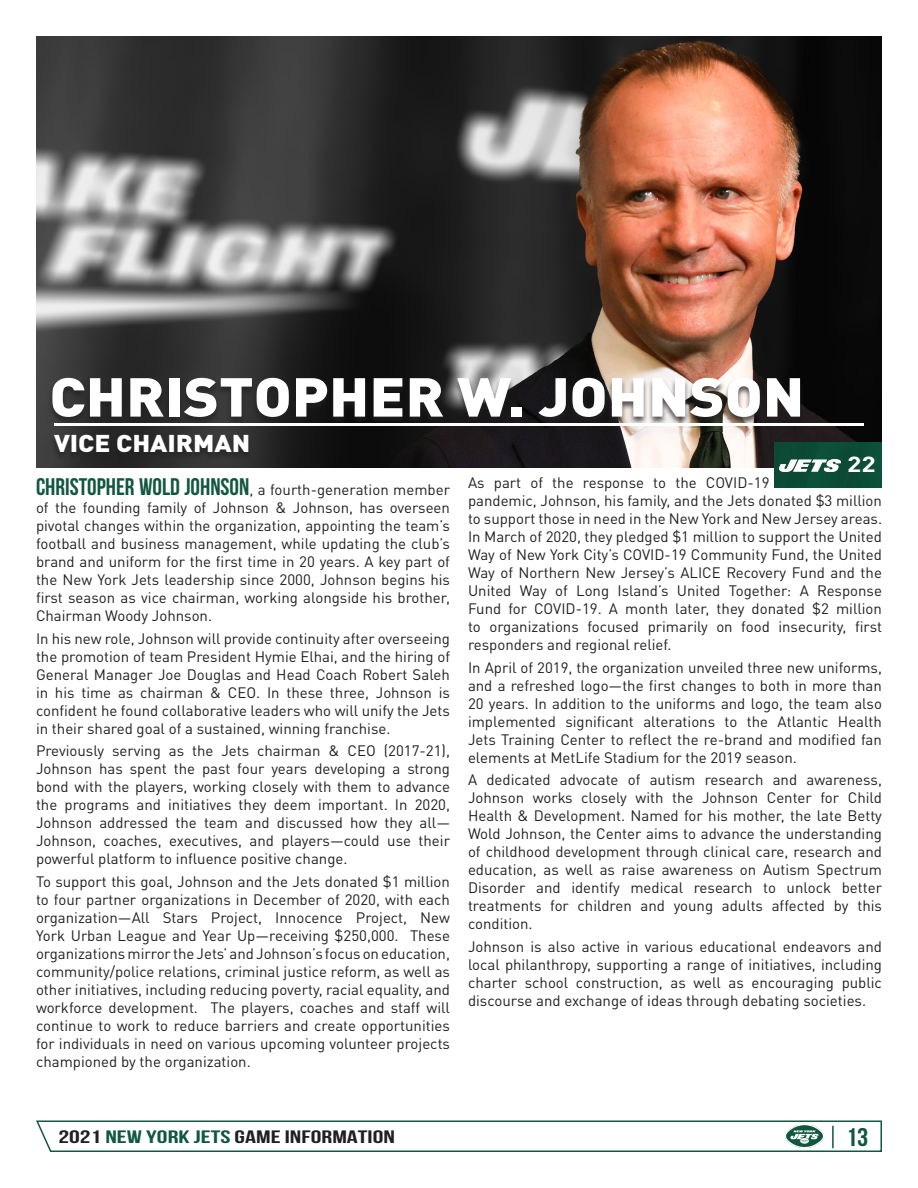
<style>
.page{position:relative;width:918px;height:1188px;background:#fff}
.page>*{position:absolute;margin:0;border:0;box-sizing:border-box;transform-origin:0 0}
.BIG_FOUR_BIOS_Name{font:900 54px "DIN Pro";color:#fff;scale:1.1 1}
.t1{font:700 25.5px "Bebas Neue";color:#125740;scale:1.1 1}
.BIG_FOUR_BIOS_Title{font:900 24px "DIN Pro";color:#fff;scale:1.1 1}
.t2{font:700 21.6px "DIN Pro";color:#fff;scale:1.22 1}
.t3{font:18px "Bebas Neue";color:#231f20;scale:1.5 1}
.BODY_-_Paragraph_10p{font:15px/18px "DIN Pro";color:#231f20;text-align:justify}
.s1{font-family:"Bebas Neue";font-weight:700;font-size:24px;color:#125740}
.s2{font-weight:700;color:#125740}
</style>
<div class="page">
<svg style="left:36px;top:1120px;width:846px;height:32px"></svg>
<hr style="left:832px;top:1126px;width:2px;height:22px;background:#125740">
<img style="left:786px;top:1125px;width:38px;height:23px">
<img style="left:36px;top:36px;width:846px;height:432px">
<div style="left:47px;top:377px;width:758px;height:49px;background:#231f20;opacity:.75"></div>
<hr style="left:54px;top:423px;width:810px;height:3px;background:#fff">
<div style="left:49px;top:434px;width:205px;height:27px;background:#231f20;opacity:.75"></div>
<div style="left:774px;top:443px;width:108px;height:45px;background:#0d4c36"></div>
<img style="left:779px;top:460px;width:62px;height:11px">
<p class="BIG_FOUR_BIOS_Name" style="left:50px;top:351px;width:688px">CHRISTOPHER W. JOHNSON</p>
<p class="BIG_FOUR_BIOS_Title" style="left:54px;top:423px;width:180px">VICE CHAIRMAN</p>
<p class="BODY_-_Paragraph_10p" style="left:36px;top:479px;width:416px"><span class="s1">CHRISTOPHER WOLD JOHNSON</span>, a fourth-generation member of the founding family of Johnson &amp; Johnson, has overseen pivotal changes within the organization, appointing the team’s football and business management, while updating the club’s brand and uniform for the first time in 20 years. A key part of the New York Jets leadership since 2000, Johnson begins his first season as vice chairman, working alongside his brother, Chairman Woody Johnson.</p>
<p class="BODY_-_Paragraph_10p" style="left:36px;top:628px;width:416px">In his new role, Johnson will provide continuity after overseeing the promotion of team President Hymie Elhai, and the hiring of General Manager Joe Douglas and Head Coach Robert Saleh in his time as chairman &amp; CEO. In these three, Johnson is confident he found collaborative leaders who will unify the Jets in their shared goal of a sustained, winning franchise.</p>
<p class="BODY_-_Paragraph_10p" style="left:36px;top:740px;width:416px">Previously serving as the Jets chairman &amp; CEO (2017-21), Johnson has spent the past four years developing a strong bond with the players, working closely with them to advance the programs and initiatives they deem important. In 2020, Johnson addressed the team and discussed how they all— Johnson, coaches, executives, and players—could use their powerful platform to influence positive change.</p>
<p class="BODY_-_Paragraph_10p" style="left:36px;top:871px;width:416px">To support this goal, Johnson and the Jets donated $1 million to four partner organizations in December of 2020, with each organization—All Stars Project, Innocence Project, New York Urban League and Year Up—receiving $250,000. These organizations mirror the Jets’ and Johnson’s focus on education, community/police relations, criminal justice reform, as well as other initiatives, including reducing poverty, racial equality, and workforce development. The players, coaches and staff will continue to work to reduce barriers and create opportunities for individuals in need on various upcoming volunteer projects championed by the organization.</p>
<p class="t2" style="left:847px;top:446px;width:25px">22</p>
<p class="BODY_-_Paragraph_10p" style="left:468px;top:473px;width:416px;text-align:left">As part of the response to the COVID-19<br>pandemic, Johnson, his family, and the Jets donated $3 million to support those in need in the New York and New Jersey areas.<br>In March of 2020, they pledged $1 million to support the United Way of New York City’s COVID-19 Community Fund, the United Way of Northern New Jersey’s ALICE Recovery Fund and the United Way of Long Island’s United Together: A Response Fund for COVID-19. A month later, they donated $2 million to organizations focused primarily on food insecurity, first responders and regional relief.</p>
<p class="BODY_-_Paragraph_10p" style="left:468px;top:657px;width:416px">In April of 2019, the organization unveiled three new uniforms, and a refreshed logo—the first changes to both in more than 20 years. In addition to the uniforms and logo, the team also implemented significant alterations to the Atlantic Health Jets Training Center to reflect the re-brand and modified fan elements at MetLife Stadium for the 2019 season.</p>
<p class="BODY_-_Paragraph_10p" style="left:468px;top:770px;width:416px">A dedicated advocate of autism research and awareness, Johnson works closely with the Johnson Center for Child Health &amp; Development. Named for his mother, the late Betty Wold Johnson, the Center aims to advance the understanding of childhood development through clinical care, research and education, as well as raise awareness on Autism Spectrum Disorder and identify medical research to unlock better treatments for children and young adults affected by this condition.</p>
<p class="BODY_-_Paragraph_10p" style="left:468px;top:936px;width:416px">Johnson is also active in various educational endeavors and local philanthropy, supporting a range of initiatives, including charter school construction, as well as encouraging public discourse and exchange of ideas through debating societies.</p>
<p class="t3" style="left:58px;top:1127px;width:226px">2021 <span class="s2">NEW YORK JETS</span>GAME INFORMATION</p>
<h2 class="t1" style="left:846px;top:1123px;width:22px">13</h2>
</div>
